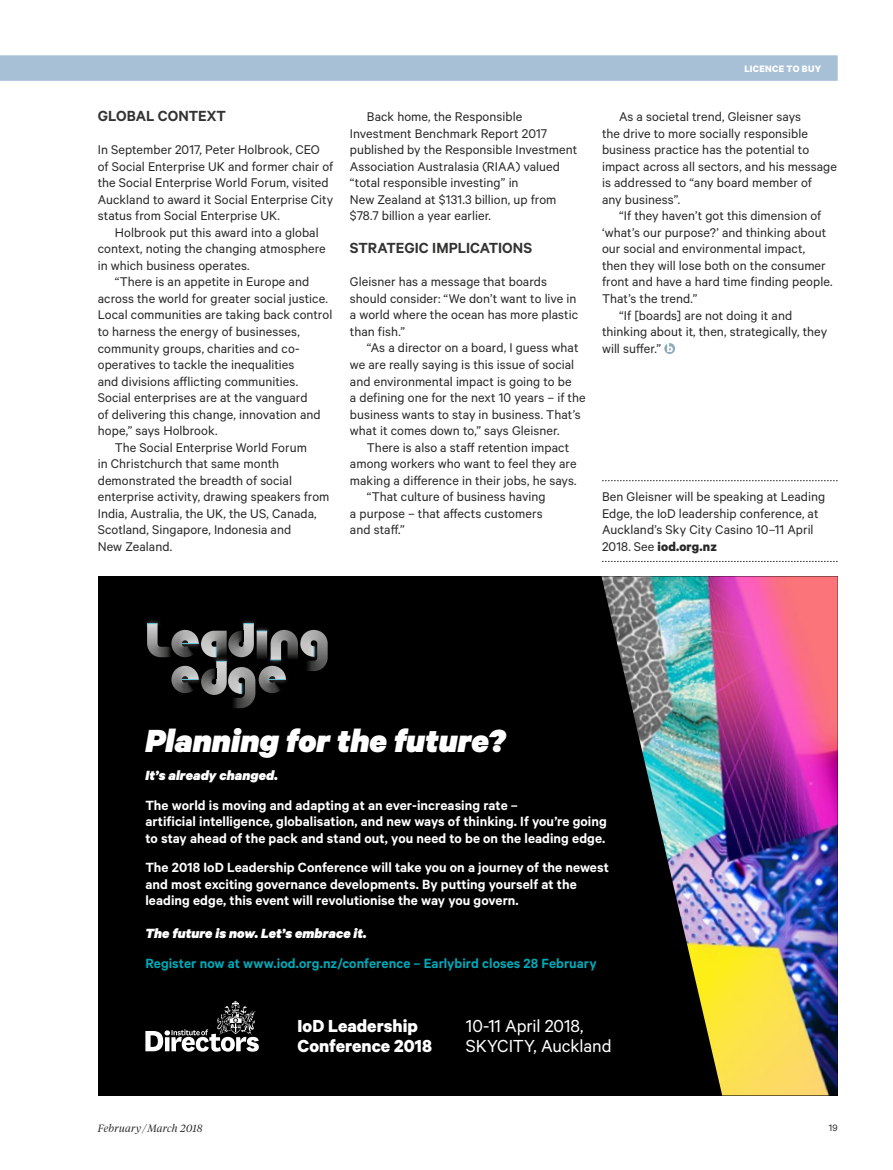
<style>
.page{position:relative;width:893px;height:1170px;background:#fff}
.page>*{position:absolute;margin:0;border:0;box-sizing:border-box;transform-origin:0 0}
.t1{font:italic 900 36px "Calibre";color:#fff}
.t2{font:19.65px/19.6px "Calibre";letter-spacing:-.005em;color:#fff}
.t3{font:700 19.65px/19.6px "Calibre";color:#fff}
.t4{font:600 16.5px "Calibre";color:#333332}
.t5{font:600 15px/16.5px "Calibre";letter-spacing:.005em;color:#fff}
.t6{font:600 15px "Calibre";letter-spacing:.005em;color:#00a9b7}
.t7{font:italic 900 15px "Calibre";letter-spacing:.005em;color:#fff}
.t8{font:14.25px/16.5px "Calibre";letter-spacing:.005em;color:#282827}
.t9{font:italic 300 10.5px "Tiempos Headline";letter-spacing:.025em;color:#282827}
.t10{font:700 10.5px "Calibre";letter-spacing:.03em;color:#fff}
.t11{font:10.5px "Calibre";color:#282827}
.s1{font-weight:700}
</style>
<div class="page">
<div style="left:0;top:55px;width:838px;height:26px;background:#a8c0d6"></div>
<div style="left:98px;top:576px;width:740px;height:519px;background:#000"></div>
<img style="left:601px;top:576px;width:237px;height:519px">
<svg style="left:145px;top:1000px;width:114px;height:51px"></svg>
<img style="left:146px;top:620px;width:13px;height:5px">
<img style="left:242px;top:620px;width:13px;height:3px">
<svg style="left:147px;top:623px;width:181px;height:85px"></svg>
<svg style="left:602px;top:480px;width:236px;height:1px"></svg>
<svg style="left:602px;top:561px;width:236px;height:1px"></svg>
<svg style="left:664px;top:343px;width:11px;height:11px"></svg>
<p class="t4" style="left:98px;top:106px;width:130px">GLOBAL CONTEXT</p>
<p class="t8" style="left:98px;top:141px;width:237px">In September 2017, Peter Holbrook, CEO of Social Enterprise UK and former chair of the Social Enterprise World Forum, visited Auckland to award it Social Enterprise City status from Social Enterprise UK.</p>
<p class="t8" style="left:98px;top:224px;width:229px;text-indent:17px">Holbrook put this award into a global context, noting the changing atmosphere in which business operates.</p>
<p class="t8" style="left:115px;top:273px;width:196px">“There is an appetite in Europe and</p>
<p class="t8" style="left:98px;top:290px;width:232px">across the world for greater social justice.</p>
<p class="t8" style="left:98px;top:306px;width:236px">Local communities are taking back control</p>
<p class="t8" style="left:98px;top:323px;width:203px">to harness the energy of businesses,</p>
<p class="t8" style="left:98px;top:339px;width:203px">community groups, charities and co-</p>
<p class="t8" style="left:98px;top:356px;width:198px">operatives to tackle the inequalities</p>
<p class="t8" style="left:98px;top:372px;width:202px">and divisions afflicting communities.</p>
<p class="t8" style="left:98px;top:389px;width:211px">Social enterprises are at the vanguard</p>
<p class="t8" style="left:98px;top:405px;width:224px">of delivering this change, innovation and</p>
<p class="t8" style="left:98px;top:422px;width:121px">hope,” says Holbrook.</p>
<p class="t8" style="left:115px;top:438px;width:194px">The Social Enterprise World Forum</p>
<p class="t8" style="left:98px;top:455px;width:183px">in Christchurch that same month</p>
<p class="t8" style="left:98px;top:471px;width:196px">demonstrated the breadth of social</p>
<p class="t8" style="left:98px;top:488px;width:233px">enterprise activity, drawing speakers from</p>
<p class="t8" style="left:98px;top:504px;width:220px">India, Australia, the UK, the US, Canada,</p>
<p class="t8" style="left:98px;top:521px;width:195px">Scotland, Singapore, Indonesia and</p>
<p class="t8" style="left:98px;top:537px;width:76px">New Zealand.</p>
<p class="t8" style="left:350px;top:108px;width:229px;text-indent:17px">Back home, the Responsible Investment Benchmark Report 2017 published by the Responsible Investment Association Australasia (RIAA) valued “total responsible investing” in<br>New Zealand at $131.3 billion, up from $78.7 billion a year earlier.</p>
<p class="t4" style="left:350px;top:238px;width:184px">STRATEGIC IMPLICATIONS</p>
<p class="t8" style="left:350px;top:273px;width:230px">Gleisner has a message that boards should consider: “We don’t want to live in a world where the ocean has more plastic than fish.”</p>
<p class="t8" style="left:350px;top:339px;width:237px;text-indent:17px">“As a director on a board, I guess what we are really saying is this issue of social and environmental impact is going to be<br>a defining one for the next 10 years – if the business wants to stay in business. That’s what it comes down to,” says Gleisner.</p>
<p class="t8" style="left:367px;top:438px;width:204px">There is also a staff retention impact</p>
<p class="t8" style="left:350px;top:455px;width:228px">among workers who want to feel they are</p>
<p class="t8" style="left:350px;top:471px;width:228px">making a difference in their jobs, he says.</p>
<p class="t8" style="left:367px;top:488px;width:180px">“That culture of business having</p>
<p class="t8" style="left:350px;top:504px;width:194px">a purpose – that affects customers</p>
<p class="t8" style="left:350px;top:521px;width:56px">and staff.”</p>
<p class="t10" style="left:744px;top:62px;width:78px">LICENCE TO BUY</p>
<p class="t8" style="left:602px;top:108px;width:236px;text-indent:17px">As a societal trend, Gleisner says<br>the drive to more socially responsible business practice has the potential to impact across all sectors, and his message is addressed to “any board member of<br>any business”.</p>
<p class="t8" style="left:619px;top:207px;width:204px">“If they haven’t got this dimension of</p>
<p class="t8" style="left:602px;top:224px;width:226px">‘what’s our purpose?’ and thinking about</p>
<p class="t8" style="left:602px;top:240px;width:205px">our social and environmental impact,</p>
<p class="t8" style="left:602px;top:257px;width:225px">then they will lose both on the consumer</p>
<p class="t8" style="left:602px;top:273px;width:232px">front and have a hard time finding people.</p>
<p class="t8" style="left:602px;top:290px;width:97px">That’s the trend.”</p>
<p class="t8" style="left:619px;top:306px;width:175px">“If [boards] are not doing it and</p>
<p class="t8" style="left:602px;top:323px;width:227px">thinking about it, then, strategically, they</p>
<p class="t8" style="left:602px;top:339px;width:61px">will suffer.”</p>
<p class="t8" style="left:602px;top:488px;width:225px">Ben Gleisner will be speaking at Leading Edge, the IoD leadership conference, at Auckland’s Sky City Casino 10–11 April 2018. See <span class="s1">iod.org.nz</span></p>
<h1 class="t1" style="left:145px;top:718px;width:362px">Planning for the future?</h1>
<p class="t7" style="left:145px;top:766px;width:134px">It’s already changed.</p>
<p class="t5" style="left:145px;top:796px;width:463px">The world is moving and adapting at an ever-increasing rate –<br>artificial intelligence, globalisation, and new ways of thinking. If you’re going to stay ahead of the pack and stand out, you need to be on the leading edge.</p>
<p class="t5" style="left:145px;top:858px;width:465px">The 2018 IoD Leadership Conference will take you on a journey of the newest and most exciting governance developments. By putting yourself at the leading edge, this event will revolutionise the way you govern.</p>
<p class="t7" style="left:145px;top:923px;width:223px">The future is now. Let’s embrace it.</p>
<p class="t6" style="left:145px;top:954px;width:453px">Register now at www.iod.org.nz/conference – Earlybird closes 28 February</p>
<h2 class="t3" style="left:298px;top:1015px;width:136px">IoD Leadership<br>Conference 2018</h2>
<h2 class="t2" style="left:466px;top:1015px;width:147px">10-11 April 2018,<br>SKYCITY, Auckland</h2>
<p class="t9" style="left:98px;top:1121px;width:106px">February /March 2018</p>
<p class="t11" style="left:829px;top:1121px;width:10px">19</p>
</div>
